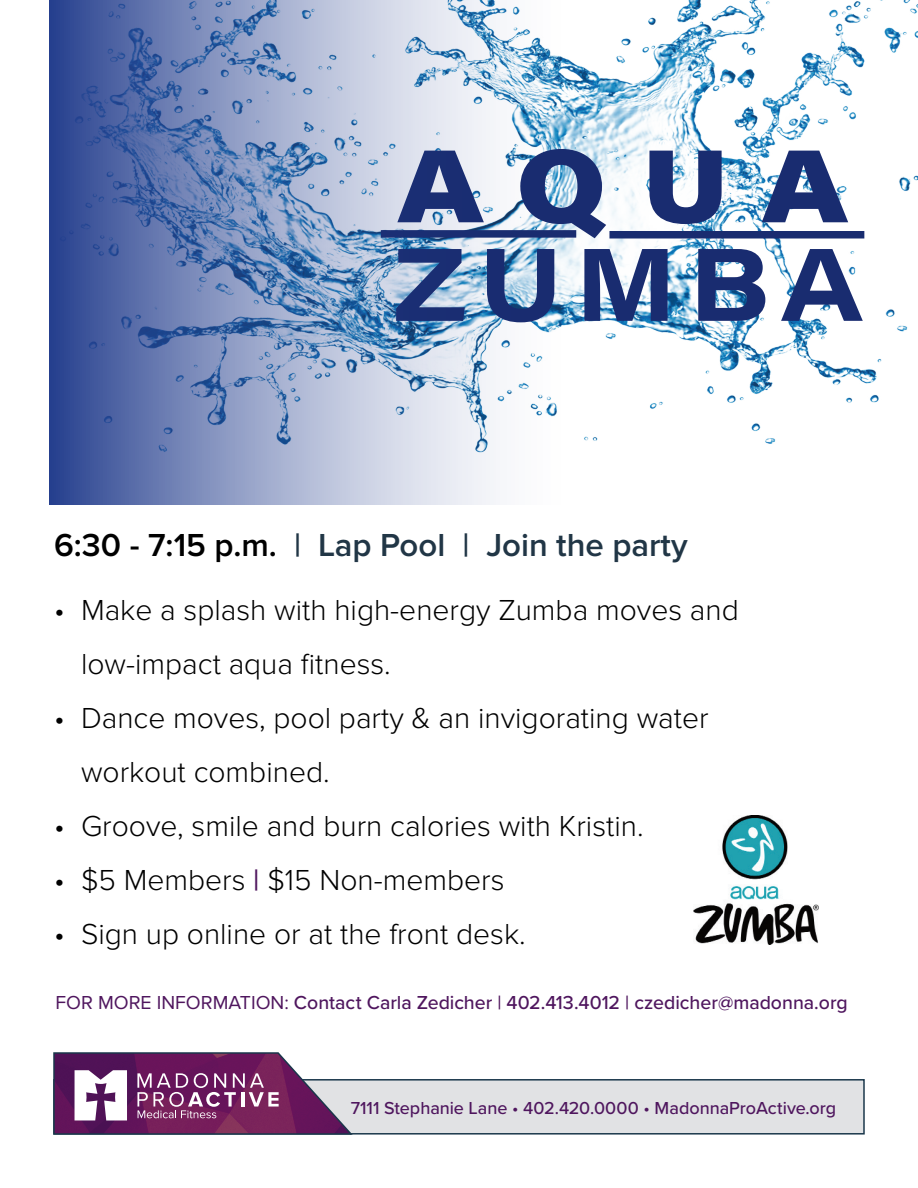
<style>
.page{position:relative;width:918px;height:1188px;background:#fff}
.page>*{position:absolute;margin:0;border:0;box-sizing:border-box;transform-origin:0 0}
.t1{font:102px/98.6px "Acumin Variable Concept";letter-spacing:.12em;color:#192c70}
.t2{font:600 33px "Proxima Nova";color:#213646}
.t3{font:300 30px/54px "Proxima Nova";color:#000}
.t4{font:500 19.5px "Proxima Nova";color:#4f165e}
.t5{font:500 18px "Proxima Nova";color:#4f165e}
.s1{color:#000}
.s2{font-weight:500;color:#4f165e}
.s3{font-weight:400}
</style>
<div class="page">
<div style="left:54px;top:1080px;width:810px;height:54px;background:#e1e2e4"></div>
<div style="left:53px;top:1079px;width:812px;height:56px;border:2px solid #1a374b"></div>
<svg style="left:53px;top:1052px;width:301px;height:83px;background:#8b5583"></svg>
<img style="left:694px;top:815px;width:124px;height:130px">
<img style="left:567px;top:0;width:351px;height:444px">
<div style="left:381px;top:230px;width:195px;height:8px;background:#192c70"></div>
<div style="left:609px;top:231px;width:255px;height:7px;background:#192c70"></div>
<svg style="left:49px;top:0;width:518px;height:505px;background:#91a4c9"></svg>
<h1 class="t1" style="left:393px;top:134px;width:471px">AQUA<br>ZUMBA</h1>
<p class="t2" style="left:54px;top:526px;width:635px"><span class="s1">6:30 - 7:15 p.m.</span> | Lap Pool | Join the party</p>
<p class="t3" style="left:81px;top:583px;width:659px;text-indent:-27px">• Make a splash with high-energy Zumba moves and low-impact aqua fitness.</p>
<p class="t3" style="left:81px;top:691px;width:629px;text-indent:-27px">• Dance moves, pool party &amp; an invigorating water workout combined.</p>
<p class="t3" style="left:54px;top:799px;width:591px">• Groove, smile and burn calories with Kristin.</p>
<p class="t3" style="left:54px;top:853px;width:452px">• $5 Members <span class="s2">|</span> $15 Non-members</p>
<p class="t3" style="left:54px;top:907px;width:473px">• Sign up online or at the front desk.</p>
<p class="t4" style="left:56px;top:988px;width:794px"><span class="s3">FOR MORE INFORMATION:</span> Contact Carla Zedicher | 402.413.4012 | czedicher@madonna.org</p>
<p class="t5" style="left:351px;top:1094px;width:487px">7111 Stephanie Lane <span class="s3">•</span> 402.420.0000 <span class="s3">•</span> MadonnaProActive.org</p>
</div>
